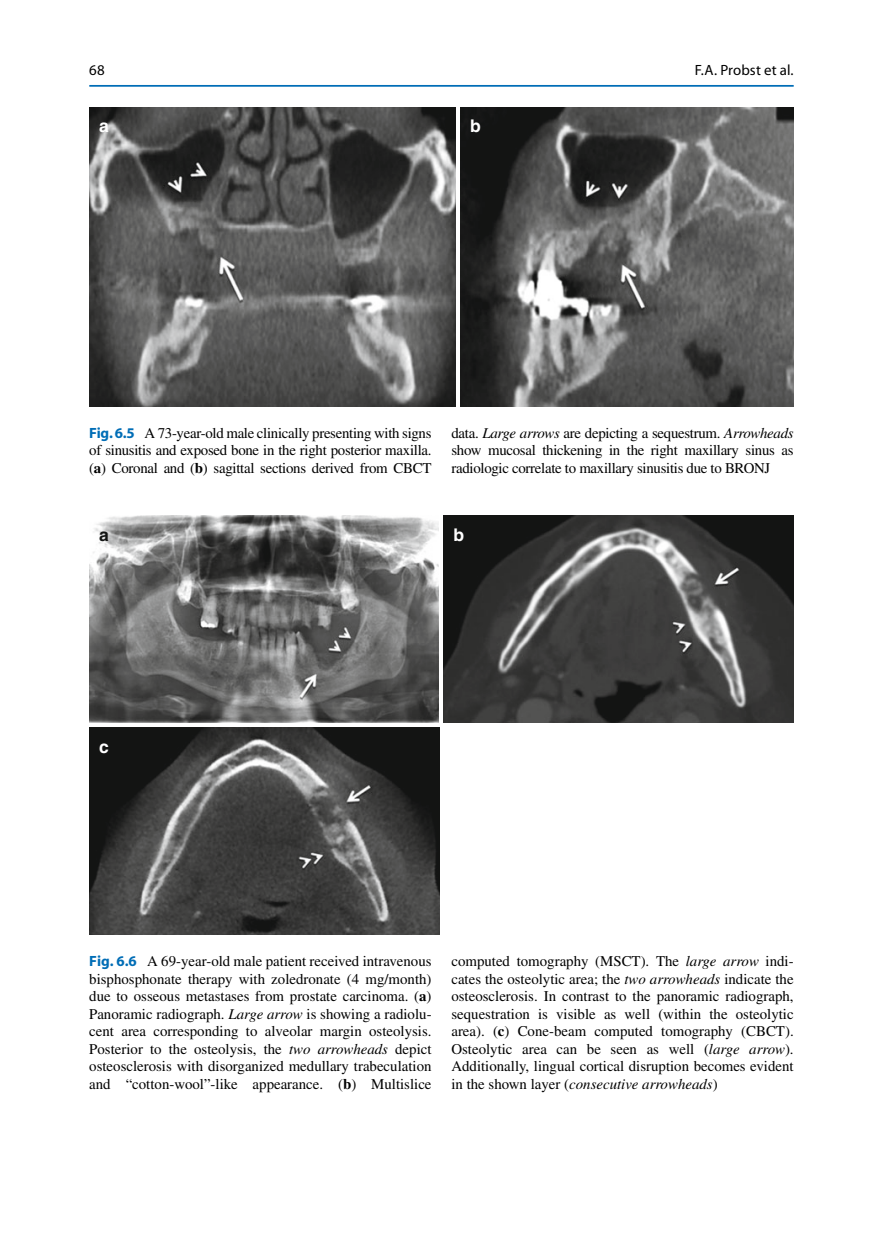
<style>
.page{position:relative;width:883px;height:1260px;background:#fff}
.page>*{position:absolute;margin:0;border:0;box-sizing:border-box;transform-origin:0 0}
.t1{font:700 17.5px "Trdmxq Helvetica";color:#fff}
.t2{font:700 17.5px "Trdmxq Helvetica";color:#131413}
.t3{font:14.88px/17.5px "Ffjkbc Times";letter-spacing:-.02em;color:#000;text-align:justify}
.t4{font:italic 14.88px "Qwfrrf Times";color:#000}
.t5{font:14.88px "Wmlgqb Myriad";letter-spacing:.005em;color:#000}
.s1{font-family:"Qrrpvv Myriad";font-weight:700;color:#006db6}
.s2{font-family:"Nhyvsv Times";font-weight:700}
.s3{font-family:"Qwfrrf Times";font-style:italic}
.s4{font-family:"Ffjkbc Times";font-style:normal}
</style>
<div class="page">
<img style="left:89px;top:516px;width:350px;height:207px">
<img style="left:444px;top:516px;width:350px;height:207px">
<img style="left:89px;top:728px;width:350px;height:207px">
<img style="left:460px;top:107px;width:334px;height:299px">
<img style="left:89px;top:107px;width:366px;height:299px">
<hr style="left:89px;top:85px;width:705px;height:2px;background:#006db6">
<p class="t5" style="left:89px;top:64px;width:17px">68</p>
<p class="t1" style="left:99px;top:116px;width:11px">a</p>
<p class="t1" style="left:470px;top:116px;width:12px">b</p>
<p class="t5" style="left:695px;top:64px;width:100px">F.A. Probst et al.</p>
<p class="t3" style="left:89px;top:425px;width:344px"><span class="s1">Fig. 6.5</span> A 73-year-old male clinically presenting with signs of sinusitis and exposed bone in the right posterior maxilla. ( <span class="s2">a</span> ) Coronal and ( <span class="s2">b</span> ) sagittal sections derived from CBCT</p>
<p class="t3" style="left:451px;top:425px;width:344px">data. <span class="s3">Large arrows</span> are depicting a sequestrum. <span class="s3">Arrowheads </span>show mucosal thickening in the right maxillary sinus as radiologic correlate to maxillary sinusitis due to BRONJ</p>
<p class="t2" style="left:99px;top:524px;width:11px">a</p>
<p class="t1" style="left:454px;top:524px;width:12px">b</p>
<p class="t1" style="left:99px;top:736px;width:11px">c</p>
<p class="t3" style="left:89px;top:954px;width:344px"><span class="s1">Fig. 6.6</span> A 69-year-old male patient received intravenous bisphosphonate therapy with zoledronate (4 mg/month) due to osseous metastases from prostate carcinoma. ( <span class="s2">a</span> )<br>Panoramic radiograph. <span class="s3">Large arrow</span> is showing a radiolu&shy;cent area corresponding to alveolar margin osteolysis.<br>Posterior to the osteolysis, the <span class="s3">two arrowheads</span> depict osteosclerosis with disorganized medullary trabeculation and “cotton-wool”-like appearance. ( <span class="s2">b</span> ) Multislice</p>
<p class="t3" style="left:451px;top:954px;width:344px">computed tomography (MSCT). The <span class="s3">large arrow</span> indi&shy;cates the osteolytic area; the <span class="s3">two arrowheads</span> indicate the osteosclerosis. In contrast to the panoramic radiograph, sequestration is visible as well (within the osteolytic area). ( <span class="s2">c</span> ) Cone-beam computed tomography (CBCT).<br>Osteolytic area can be seen as well ( <span class="s3">large arrow</span> ).<br>Additionally, lingual cortical disruption becomes evident</p>
<p class="t4" style="left:451px;top:1078px;width:268px"><span class="s4">in the shown layer (</span> consecutive arrowheads <span class="s4">)</span></p>
</div>
